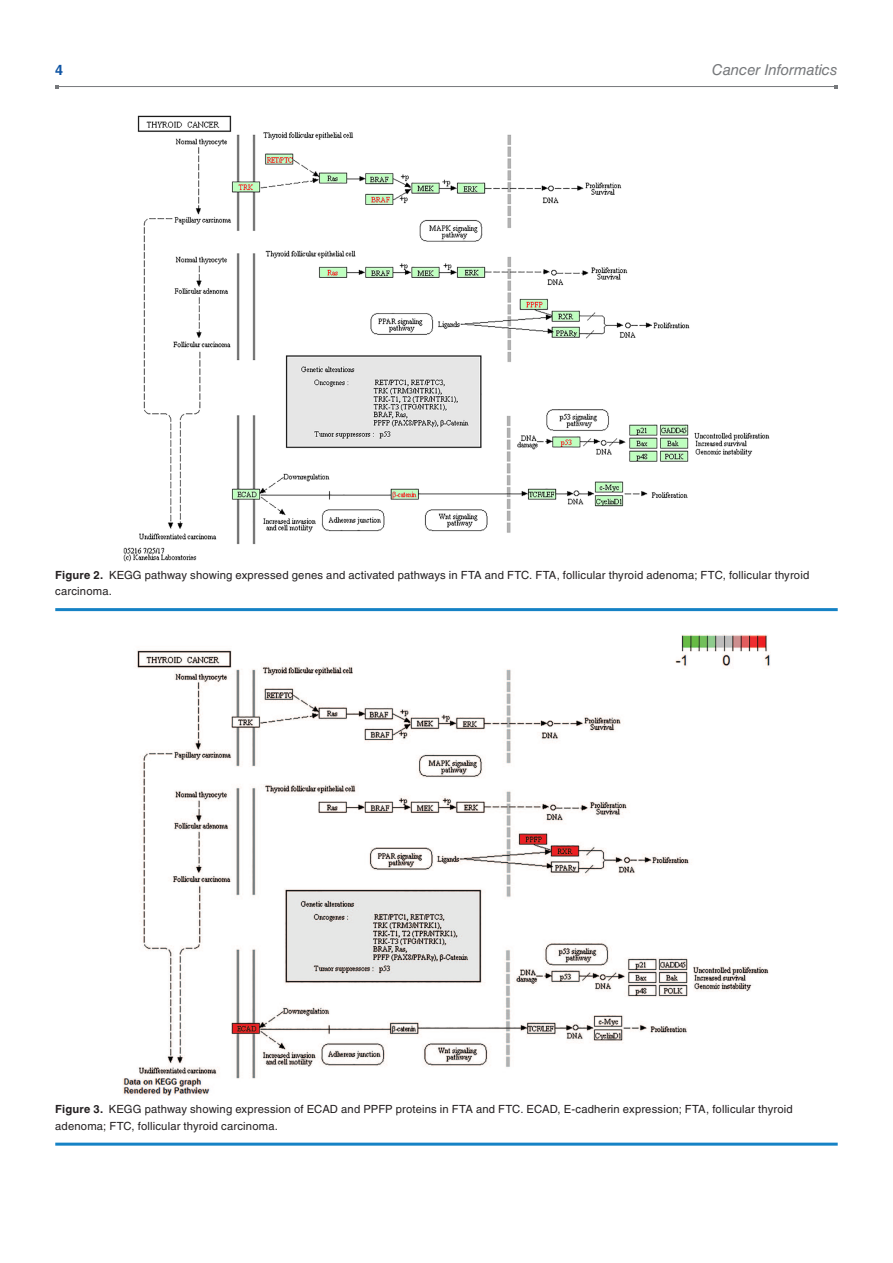
<style>
.page{position:relative;width:893px;height:1263px;background:#fff}
.page>*{position:absolute;margin:0;border:0;box-sizing:border-box;transform-origin:0 0}
.t1{font:italic 15px "Helvetica LT Std";letter-spacing:-.005em;color:#76787b}
.t2{font:700 14.25px "Helvetica LT Std";color:#1055a4}
.t3{font:11.25px/16.5px "Helvetica LT Std";letter-spacing:.015em;color:#231f20}
.s1{font-weight:700}
</style>
<div class="page">
<hr style="left:57px;top:86px;width:779px;height:1px;background:#76787b">
<hr style="left:55px;top:608px;width:783px;height:3px;background:#1582c5">
<img style="left:123px;top:115px;width:647px;height:447px">
<hr style="left:55px;top:1142px;width:783px;height:3px;background:#1582c5">
<img style="left:122px;top:635px;width:648px;height:461px">
<p class="t2" style="left:55px;top:61px;width:9px">4</p>
<h1 class="t1" style="left:712px;top:61px;width:127px">Cancer Informatics</h1>
<p class="t3" style="left:55px;top:567px;width:755px"><span class="s1">Figure 2.</span> KEGG pathway showing expressed genes and activated pathways in FTA and FTC. FTA, follicular thyroid adenoma; FTC, follicular thyroid carcinoma.</p>
<p class="t3" style="left:55px;top:1101px;width:739px"><span class="s1">Figure 3.</span> KEGG pathway showing expression of ECAD and PPFP proteins in FTA and FTC. ECAD, E-cadherin expression; FTA, follicular thyroid adenoma; FTC, follicular thyroid carcinoma.</p>
</div>
